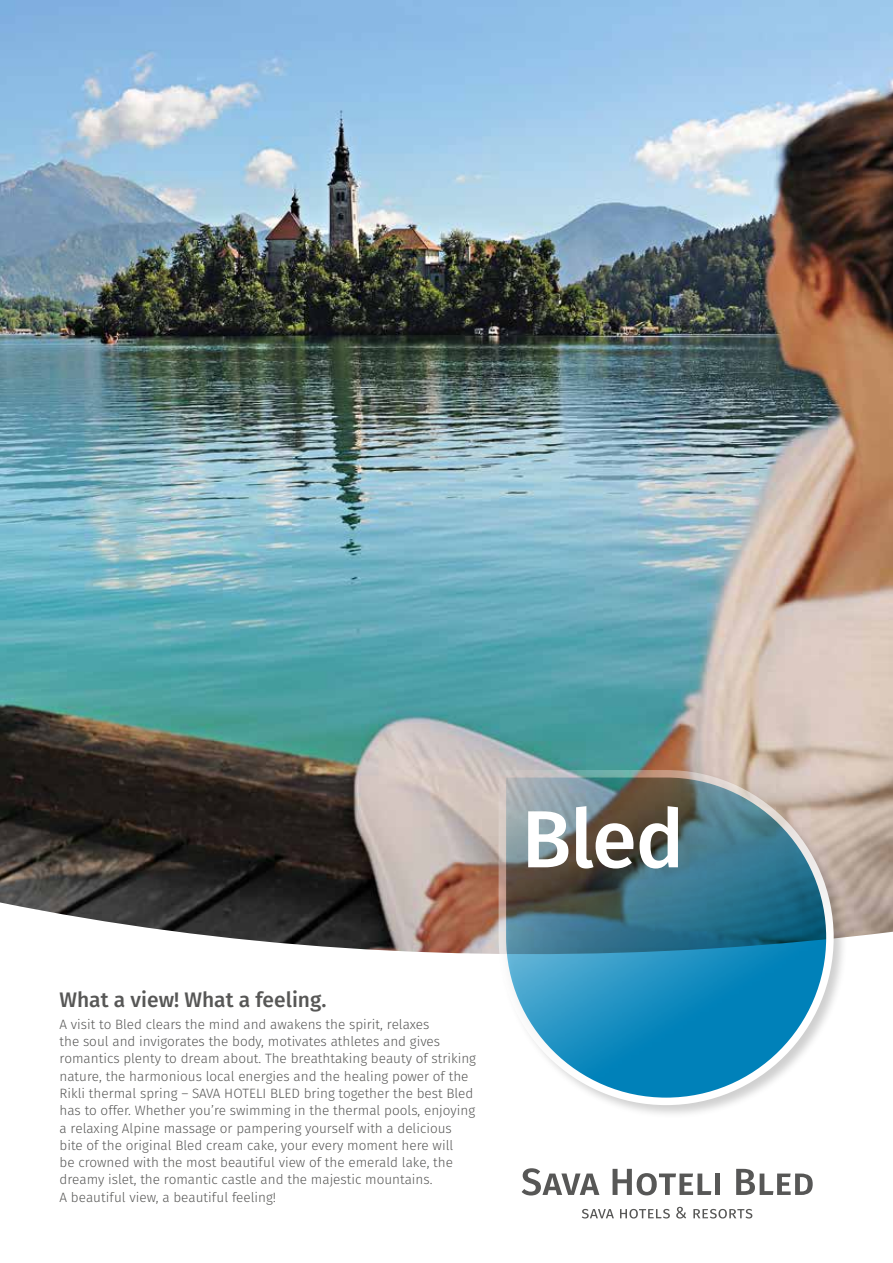
<style>
.page{position:relative;width:893px;height:1263px;background:#fff}
.page>*{position:absolute;margin:0;border:0;box-sizing:border-box;transform-origin:0 0}
.t1{font:500 81px "Fira Sans";color:#fff}
.t2{font:500 21px "Fira Sans";color:#575756}
.t3{font:300 13.5px/17.2px "Fira Sans";color:#575756}
</style>
<div class="page">
<img style="left:0;top:0;width:893px;height:954px">
<svg style="left:522px;top:1168px;width:77px;height:27px"></svg>
<svg style="left:613px;top:1169px;width:98px;height:26px"></svg>
<div style="left:715px;top:1173px;width:5px;height:22px;background:#575756"></div>
<svg style="left:736px;top:1169px;width:77px;height:26px"></svg>
<svg style="left:582px;top:1209px;width:32px;height:9px"></svg>
<svg style="left:620px;top:1209px;width:50px;height:9px"></svg>
<svg style="left:676px;top:1207px;width:10px;height:11px"></svg>
<svg style="left:693px;top:1209px;width:59px;height:9px"></svg>
<div style="left:497px;top:768px;width:351px;height:351px;background:#000;opacity:.19"></div>
<svg style="left:495px;top:768px;width:340px;height:338px;background:#5f94a8"></svg>
<h2 class="t2" style="left:60px;top:985px;width:268px">What a view! What a feeling.</h2>
<p class="t3" style="left:60px;top:1017px;width:418px">A visit to Bled clears the mind and awakens the spirit, relaxes<br>the soul and invigorates the body, motivates athletes and gives romantics plenty to dream about. The breathtaking beauty of striking nature, the harmonious local energies and the healing power of the Rikli thermal spring – SAVA HOTELI BLED bring together the best Bled has to offer. Whether you’re swimming in the thermal pools, enjoying a relaxing Alpine massage or pampering yourself with a delicious bite of the original Bled cream cake, your every moment here will<br>be crowned with the most beautiful view of the emerald lake, the dreamy islet, the romantic castle and the majestic mountains.<br>A beautiful view, a beautiful feeling!</p>
<h1 class="t1" style="left:522px;top:782px;width:164px">Bled</h1>
</div>
